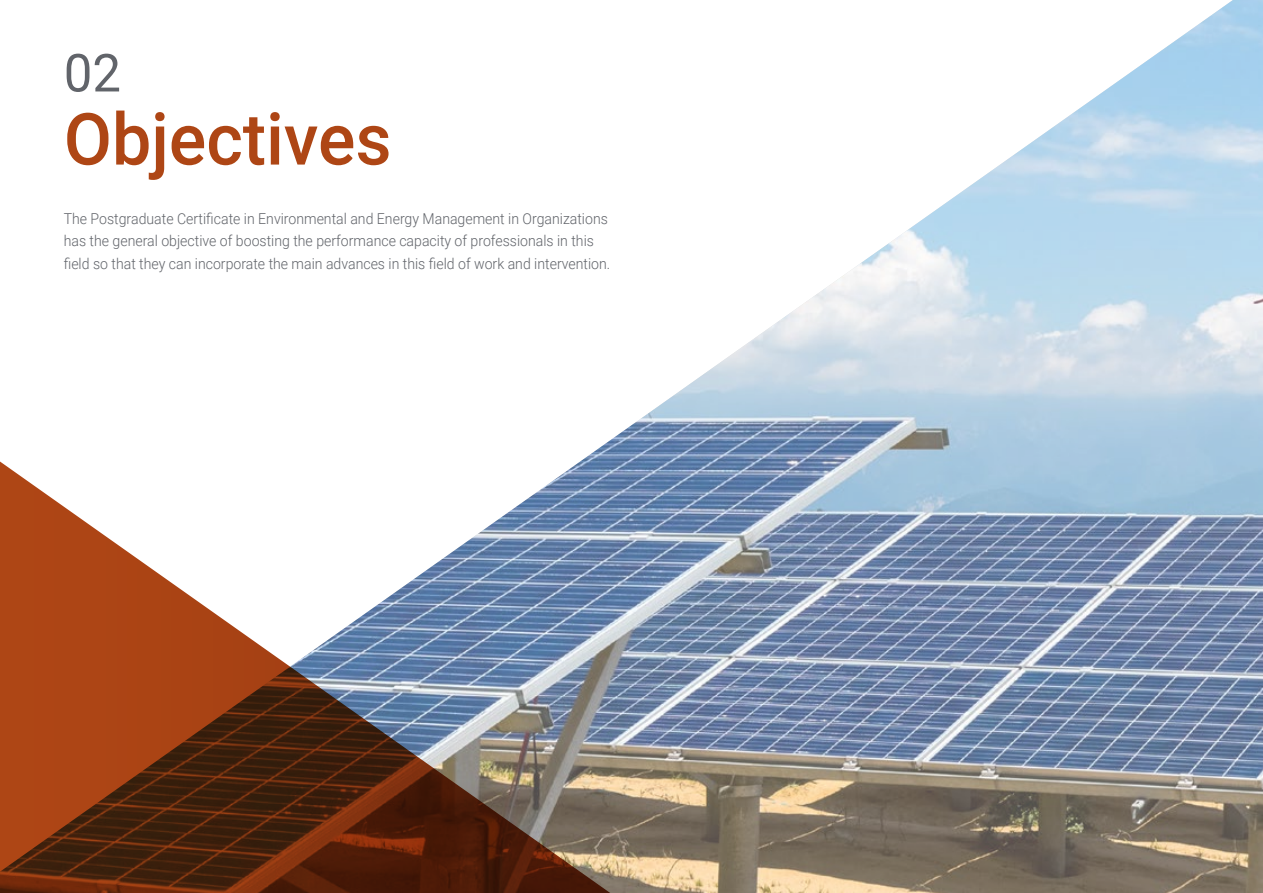
<style>
.page{position:relative;width:1263px;height:893px;background:#fff}
.page>*{position:absolute;margin:0;border:0;box-sizing:border-box;transform-origin:0 0}
.t1{font:500 72px "Roboto";color:#ae4615}
.t2{font:52.5px "Roboto";color:#61646a}
.t3{font:300 15px/22.5px "Roboto";color:#61646a;scale:.94 1}
</style>
<div class="page">
<img style="left:602px;top:0;width:661px;height:893px">
<svg style="left:0;top:446px;width:640px;height:447px"></svg>
<h2 class="t2" style="left:64px;top:36px;width:59px">02</h2>
<h1 class="t1" style="left:64px;top:89px;width:329px">Objectives</h1>
<p class="t3" style="left:64px;top:207px;width:583px">The Postgraduate Certificate in Environmental and Energy Management in Organizations has the general objective of boosting the performance capacity of professionals in this field so that they can incorporate the main advances in this field of work and intervention.</p>
</div>
